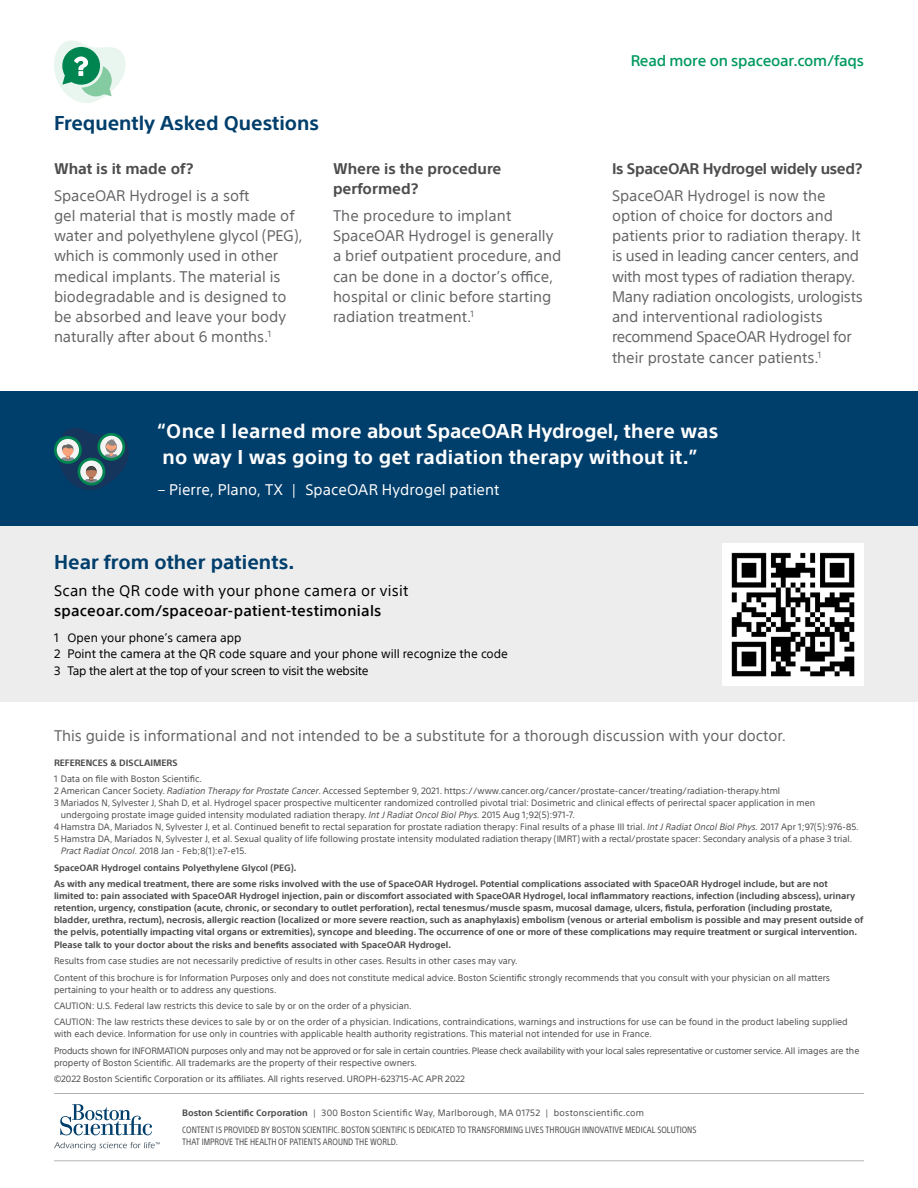
<style>
.page{position:relative;width:918px;height:1188px;background:#fff}
.page>*{position:absolute;margin:0;border:0;box-sizing:border-box;transform-origin:0 0}
.t1{font:700 19.5px/25.5px "SST";letter-spacing:.01em;color:#fff}
.t2{font:700 19.5px "SST";color:#003e6b}
.t3{font:15px/20.2px "SST";color:#636466}
.t4{font:15px/20.2px "SST";letter-spacing:-.02em;color:#636466}
.t5{font:700 15px/20.2px "SST";color:#4d4d4f}
.t6{font:500 15px "SST";letter-spacing:.02em;color:#000}
.t7{font:15px "SST";letter-spacing:.005em;color:#fff}
.t8{font:15px "SST";letter-spacing:.015em;color:#000}
.t9{font:700 15px "SST";letter-spacing:-.02em;color:#4d4d4f}
.t10{font:500 15px "SST";letter-spacing:-.01em;color:#00995f}
.t11{font:12px/16.5px "SST";color:#000}
.t12{font:9px/16.4px "SST";color:#4d4d4f}
.t13{font:700 9px/12px "SST";color:#4d4d4f}
.t14{font:9px/16.4px "SST";letter-spacing:-.025em;color:#4d4d4f}
.t15{font:condensed 9px/16.4px "SST";color:#4d4d4f}
.s1{font-style:italic}
.s2{font-weight:700;font-stretch:normal}
.s3{font-stretch:normal}
</style>
<div class="page">
<svg style="left:60px;top:1104px;width:92px;height:31px"></svg>
<svg style="left:54px;top:1142px;width:106px;height:8px"></svg>
<hr style="left:54px;top:1093px;width:810px;height:1px;background:#b1b4b6">
<hr style="left:54px;top:1161px;width:810px;height:1px;background:#b1b4b6">
<svg style="left:54px;top:41px;width:72px;height:62px"></svg>
<div style="left:0;top:526px;width:918px;height:176px;background:#ededee"></div>
<img style="left:722px;top:543px;width:142px;height:142px">
<div style="left:0;top:392px;width:918px;height:134px;background:#003e6b"></div>
<svg style="left:54px;top:428px;width:75px;height:62px"></svg>
<h1 class="t2" style="left:54px;top:111px;width:267px">Frequently Asked Questions</h1>
<h2 class="t5" style="left:54px;top:158px;width:141px">What is it made of?</h2>
<p class="t3" style="left:54px;top:185px;width:250px">SpaceOAR Hydrogel is a soft<br>gel material that is mostly made of water and polyethylene glycol (PEG), which is commonly used in other medical implants. The material is biodegradable and is designed to be absorbed and leave your body naturally after about 6 months.<sup>1</sup></p>
<h2 class="t5" style="left:333px;top:158px;width:170px">Where is the procedure performed?</h2>
<h2 class="t3" style="left:333px;top:205px;width:230px">The procedure to implant<br>SpaceOAR Hydrogel is generally a brief outpatient procedure, and can be done in a doctor’s office, hospital or clinic before starting radiation treatment.<sup>1</sup></h2>
<h2 class="t10" style="left:630px;top:51px;width:235px">Read more on spaceoar.com/faqs</h2>
<h2 class="t9" style="left:612px;top:159px;width:252px">Is SpaceOAR Hydrogel widely used?</h2>
<p class="t4" style="left:612px;top:185px;width:252px">SpaceOAR Hydrogel is now the option of choice for doctors and patients prior to radiation therapy. It is used in leading cancer centers, and with most types of radiation therapy.<br>Many radiation oncologists, urologists and interventional radiologists recommend SpaceOAR Hydrogel for their prostate cancer patients.<sup>1</sup></p>
<h1 class="t1" style="left:157px;top:418px;width:563px">“Once I learned more about SpaceOAR Hydrogel, there was no way I was going to get radiation therapy without it.”</h1>
<h2 class="t7" style="left:158px;top:481px;width:343px">– Pierre, Plano, TX | SpaceOAR Hydrogel patient</h2>
<h1 class="t2" style="left:54px;top:550px;width:242px">Hear from other patients.</h1>
<h2 class="t8" style="left:54px;top:581px;width:356px">Scan the QR code with your phone camera or visit</h2>
<h2 class="t6" style="left:54px;top:602px;width:329px">spaceoar.com/spaceoar-patient-testimonials</h2>
<h3 class="t11" style="left:54px;top:629px;width:456px">1 Open your phone’s camera app<br>2 Point the camera at the QR code square and your phone will recognize the code<br>3 Tap the alert at the top of your screen to visit the website</h3>
<h2 class="t3" style="left:54px;top:725px;width:734px">This guide is informational and not intended to be a substitute for a thorough discussion with your doctor.</h2>
<p class="t13" style="left:54px;top:757px;width:125px">REFERENCES &amp; DISCLAIMERS</p>
<p class="t12" style="left:54px;top:771px;width:150px">1 Data on file with Boston Scientific.</p>
<p class="t12" style="left:54px;top:783px;width:728px">2 American Cancer Society. <span class="s1">Radiation Therapy for Prostate Cancer</span>. Accessed September 9, 2021. https://www.cancer.org/cancer/prostate-cancer/treating/radiation-therapy.html</p>
<p class="t12" style="left:54px;top:795px;width:763px">3 Mariados N, Sylvester J, Shah D, et al. Hydrogel spacer prospective multicenter randomized controlled pivotal trial: Dosimetric and clinical effects of perirectal spacer application in men</p>
<p class="t12" style="left:61px;top:807px;width:516px">undergoing prostate image guided intensity modulated radiation therapy. <span class="s1">Int J Radiat Oncol Biol Phys.</span> 2015 Aug 1;92(5):971-7.</p>
<p class="t12" style="left:54px;top:819px;width:806px">4 Hamstra DA, Mariados N, Sylvester J, et al. Continued benefit to rectal separation for prostate radiation therapy: Final results of a phase III trial. <span class="s1">Int J Radiat Oncol Biol Phys.</span> 2017 Apr 1;97(5):976-85.</p>
<p class="t12" style="left:54px;top:831px;width:800px">5 Hamstra DA, Mariados N, Sylvester J, et al. Sexual quality of life following prostate intensity modulated radiation therapy (IMRT) with a rectal/prostate spacer: Secondary analysis of a phase 3 trial.</p>
<p class="t12" style="left:61px;top:843px;width:187px"><span class="s1">Pract Radiat Oncol.</span> 2018 Jan - Feb;8(1):e7-e15.</p>
<p class="t13" style="left:54px;top:859px;width:775px;line-height:16.4px">SpaceOAR Hydrogel contains Polyethylene Glycol (PEG).<br>As with any medical treatment, there are some risks involved with the use of SpaceOAR Hydrogel. Potential complications associated with SpaceOAR Hydrogel include, but are not</p>
<p class="t13" style="left:54px;top:890px;width:811px">limited to: pain associated with SpaceOAR Hydrogel injection, pain or discomfort associated with SpaceOAR Hydrogel, local inflammatory reactions, infection (including abscess), urinary retention, urgency, constipation (acute, chronic, or secondary to outlet perforation), rectal tenesmus/muscle spasm, mucosal damage, ulcers, fistula, perforation (including prostate, bladder, urethra, rectum), necrosis, allergic reaction (localized or more severe reaction, such as anaphylaxis) embolism (venous or arterial embolism is possible and may present outside of the pelvis, potentially impacting vital organs or extremities), syncope and bleeding. The occurrence of one or more of these complications may require treatment or surgical intervention.</p>
<p class="t13" style="left:54px;top:939px;width:399px">Please talk to your doctor about the risks and benefits associated with SpaceOAR Hydrogel.</p>
<p class="t12" style="left:54px;top:953px;width:778px">Results from case studies are not necessarily predictive of results in other cases. Results in other cases may vary.<br>Content of this brochure is for Information Purposes only and does not constitute medical advice. Boston Scientific strongly recommends that you consult with your physician on all matters</p>
<p class="t12" style="left:54px;top:981px;width:795px">pertaining to your health or to address any questions.<br>CAUTION: U.S. Federal law restricts this device to sale by or on the order of a physician.<br>CAUTION: The law restricts these devices to sale by or on the order of a physician. Indications, contraindications, warnings and instructions for use can be found in the product labeling supplied</p>
<p class="t14" style="left:54px;top:1026px;width:807px">with each device. Information for use only in countries with applicable health authority registrations. This material not intended for use in France.<br>Products shown for INFORMATION purposes only and may not be approved or for sale in certain countries. Please check availability with your local sales representative or customer service. All images are the</p>
<p class="t12" style="left:54px;top:1054px;width:413px">property of Boston Scientific. All trademarks are the property of their respective owners.<br>©2022 Boston Scientific Corporation or its affiliates. All rights reserved. UROPH-623715-AC APR 2022</p>
<p class="t15" style="left:182px;top:1105px;width:516px"><span class="s2">Boston Scientific Corporation</span> <span class="s3">| 300 Boston Scientific Way, Marlborough, MA 01752 | bostonscientific.com<br></span>CONTENT IS PROVIDED BY BOSTON SCIENTIFIC. BOSTON SCIENTIFIC IS DEDICATED TO TRANSFORMING LIVES THROUGH INNOVATIVE MEDICAL SOLUTIONS</p>
<p class="t15" style="left:182px;top:1133px;width:217px">THAT IMPROVE THE HEALTH OF PATIENTS AROUND THE WORLD.</p>
</div>
